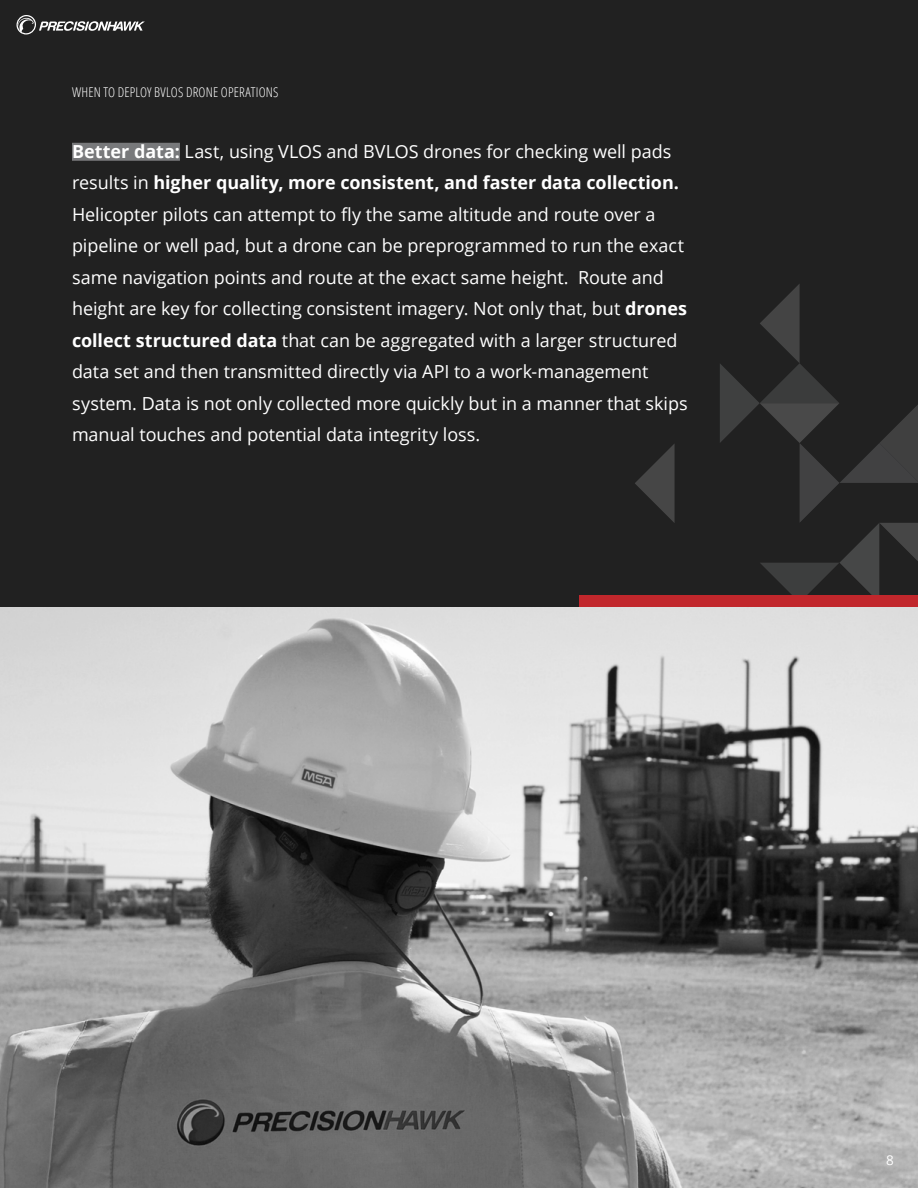
<style>
.page{position:relative;width:918px;height:1188px;background:#212121}
.page>*{position:absolute;margin:0;border:0;box-sizing:border-box;transform-origin:0 0}
.t1{font:18px/31.5px "Open Sans";letter-spacing:-.005em;color:#fff}
.t2{font:300 13.5px "Open Sans Condensed";letter-spacing:.01em;color:#fff}
.t3{font:13.5px "Open Sans";color:#fff}
.s1{font-weight:700}
</style>
<div class="page">
<svg style="left:16px;top:15px;width:129px;height:20px"></svg>
<svg style="left:635px;top:444px;width:40px;height:79px"></svg>
<svg style="left:720px;top:284px;width:198px;height:312px"></svg>
<div style="left:72px;top:143px;width:108px;height:18px;background:#78797b"></div>
<img style="left:0;top:608px;width:918px;height:580px">
<div style="left:579px;top:596px;width:339px;height:12px;background:#c1272c"></div>
<p class="t2" style="left:72px;top:83px;width:208px">WHEN TO DEPLOY BVLOS DRONE OPERATIONS</p>
<p class="t1" style="left:72px;top:135px;width:617px"><span class="s1">Better data:</span> Last, using VLOS and BVLOS drones for checking well pads results in <span class="s1">higher quality, more consistent, and faster data collection.<br></span>Helicopter pilots can attempt to fly the same altitude and route over a pipeline or well pad, but a drone can be preprogrammed to run the exact same navigation points and route at the exact same height. Route and height are key for collecting consistent imagery. Not only that, but <span class="s1">drones collect structured data</span> that can be aggregated with a larger structured data set and then transmitted directly via API to a work-management system. Data is not only collected more quickly but in a manner that skips manual touches and potential data integrity loss.</p>
<p class="t3" style="left:886px;top:1151px;width:9px">8</p>
</div>
